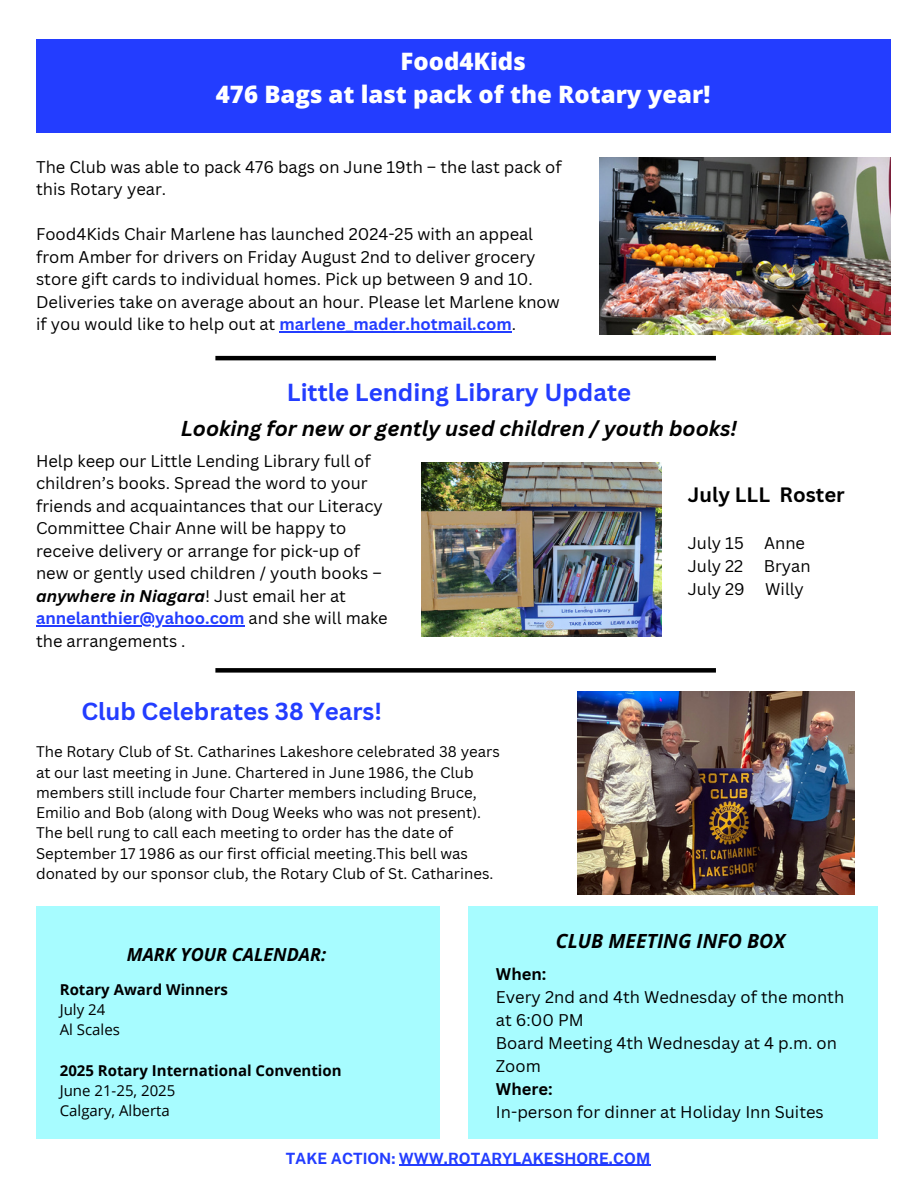
<style>
.page{position:relative;width:918px;height:1188px;background:#fff}
.page>*{position:absolute;margin:0;border:0;box-sizing:border-box;transform-origin:0 0}
.t1{font:700 24px "Canva Sans";color:#233dff}
.t2{font:800 24px/32.7px "Open Sans";color:#fff;text-align:center}
.t3{font:italic 700 21px "Canva Sans";color:#000}
.t4{font:700 20.25px "Canva Sans";color:#000}
.t5{font:italic 700 19.5px "Open Sans";color:#000}
.t6{font:italic 700 18px "Open Sans";color:#000}
.t7{font:16.5px/22.5px "Canva Sans";color:#000}
.t8{font:700 15.45px "Public Sans";color:#233dff}
.t9{font:15px/20.2px "Canva Sans";color:#000}
.t10{font:700 15px "Open Sans";color:#000}
.t11{font:15px "Open Sans";color:#000}
.s1{font-weight:700;color:#233dff}
.s2{font-weight:700;font-style:italic}
.s3{font-weight:700}
</style>
<div class="page">
<div style="left:36px;top:39px;width:854px;height:94px;background:#233dff"></div>
<div style="left:36px;top:906px;width:403px;height:232px;background:#a7fcff"></div>
<div style="left:468px;top:906px;width:410px;height:232px;background:#a7fcff"></div>
<img style="left:422px;top:463px;width:239px;height:173px">
<hr style="left:215px;top:356px;width:501px;height:4px;background:#000">
<img style="left:600px;top:158px;width:290px;height:176px">
<div style="left:215px;top:668px;width:501px;height:5px;background:#000"></div>
<img style="left:577px;top:692px;width:277px;height:202px">
<hr style="left:399px;top:1165px;width:251px;height:1px;background:#233dff">
<hr style="left:36px;top:625px;width:209px;height:1px;background:#233dff">
<hr style="left:279px;top:331px;width:233px;height:2px;background:#233dff">
<h1 class="t2" style="left:216px;top:45px;width:496px">Food4Kids<br>476 Bags at last pack of the Rotary year!</h1>
<h5 class="t7" style="left:36px;top:155px;width:527px">The Club was able to pack 476 bags on June 19th – the last pack of this Rotary year.</h5>
<h6 class="t7" style="left:36px;top:223px;width:525px">Food4Kids Chair Marlene has launched 2024-25 with an appeal from Amber for drivers on Friday August 2nd to deliver grocery store gift cards to individual homes. Pick up between 9 and 10.<br>Deliveries take on average about an hour. Please let Marlene know if you would like to help out at <span class="s1">marlene_mader.hotmail.com</span>.</h6>
<p class="t1" style="left:287px;top:375px;width:346px">Little Lending Library Update</p>
<p class="t3" style="left:181px;top:413px;width:558px">Looking for new or gently used children / youth books!</p>
<p class="t7" style="left:36px;top:449px;width:348px">Help keep our Little Lending Library full of children’s books. Spread the word to your friends and acquaintances that our Literacy Committee Chair Anne will be happy to receive delivery or arrange for pick-up of new or gently used children / youth books – <span class="s2">anywhere in Niagara</span>! Just email her at</p>
<p class="t7" style="left:36px;top:607px;width:353px"><span class="s1">annelanthier@yahoo.com</span> and she will make the arrangements .</p>
<p class="t4" style="left:688px;top:480px;width:158px">July LLL Roster</p>
<h2 class="t7" style="left:688px;top:531px;width:124px;line-height:23px">July 15 Anne<br>July 22 Bryan<br>July 29 Willy</h2>
<h1 class="t1" style="left:81px;top:694px;width:302px">Club Celebrates 38 Years!</h1>
<p class="t9" style="left:36px;top:741px;width:465px">The Rotary Club of St. Catharines Lakeshore celebrated 38 years at our last meeting in June. Chartered in June 1986, the Club members still include four Charter members including Bruce, Emilio and Bob (along with Doug Weeks who was not present).<br>The bell rung to call each meeting to order has the date of September 17 1986 as our first official meeting.This bell was donated by our sponsor club, the Rotary Club of St. Catharines.</p>
<h3 class="t6" style="left:127px;top:942px;width:201px">MARK YOUR CALENDAR:</h3>
<h5 class="t10" style="left:60px;top:979px;width:170px">Rotary Award Winners</h5>
<p class="t11" style="left:60px;top:999px;width:47px">July 24</p>
<h3 class="t11" style="left:60px;top:1019px;width:62px">Al Scales</h3>
<h5 class="t10" style="left:60px;top:1060px;width:283px">2025 Rotary International Convention</h5>
<h1 class="t11" style="left:60px;top:1080px;width:117px">June 21-25, 2025</h1>
<p class="t11" style="left:60px;top:1100px;width:112px">Calgary, Alberta</p>
<p class="t5" style="left:556px;top:927px;width:231px">CLUB MEETING INFO BOX</p>
<h4 class="t7" style="left:496px;top:962px;width:350px;line-height:23px"><span class="s3">When:<br></span>Every 2nd and 4th Wednesday of the month at 6:00 PM<br>Board Meeting 4th Wednesday at 4 p.m. on<br>Zoom<br><span class="s3">Where:<br></span>In-person for dinner at Holiday Inn Suites</h4>
<h1 class="t8" style="left:286px;top:1149px;width:366px">TAKE ACTION: WWW.ROTARYLAKESHORE.COM</h1>
</div>
